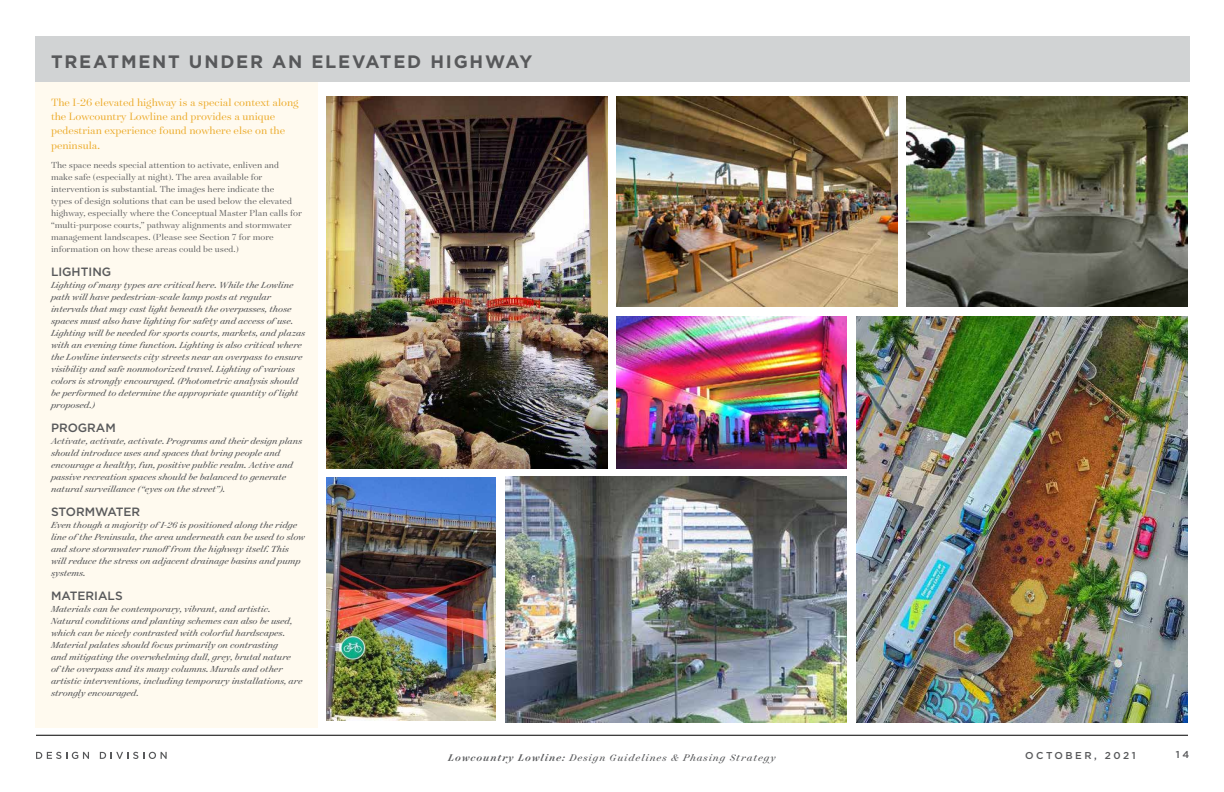
<style>
.page{position:relative;width:1224px;height:792px;background:#fff}
.page>*{position:absolute;margin:0;border:0;box-sizing:border-box;transform-origin:0 0}
.t1{font:700 18px "Gotham";letter-spacing:.1em;color:#58595b}
.t2{font:300 12px/14.4px "Surveyor Display";color:#eba721}
.t3{font:500 12px "Gotham";color:#58595b}
.t4{font:italic 11px "Surveyor Display";letter-spacing:.09em;color:#58595b}
.t5{font:italic 10px/12px "Surveyor Display";color:#58595b}
.t6{font:300 10px/12px "Surveyor Display";color:#58595b}
.t7{font:500 10px "Gotham";letter-spacing:.25em;color:#58595b}
.s1{font-weight:500}
</style>
<div class="page">
<div style="left:35px;top:36px;width:282px;height:692px;background:#fffaef"></div>
<div style="left:35px;top:36px;width:1154px;height:45px;background:#d1d3d4"></div>
<img style="left:616px;top:96px;width:282px;height:211px">
<img style="left:907px;top:96px;width:280px;height:211px">
<img style="left:616px;top:317px;width:230px;height:152px">
<img style="left:326px;top:478px;width:169px;height:243px">
<img style="left:506px;top:476px;width:341px;height:246px">
<img style="left:857px;top:317px;width:330px;height:405px">
<img style="left:326px;top:96px;width:282px;height:373px">
<svg style="left:36px;top:752px;width:53px;height:7px"></svg>
<svg style="left:100px;top:752px;width:67px;height:7px"></svg>
<hr style="left:36px;top:735px;width:1152px;height:1px;background:#000">
<h1 class="t1" style="left:51px;top:50px;width:483px">TREATMENT UNDER AN ELEVATED HIGHWAY</h1>
<p class="t2" style="left:51px;top:94px;width:249px">The I-26 elevated highway is a special context along the Lowcountry Lowline and provides a unique pedestrian experience found nowhere else on the peninsula.</p>
<p class="t6" style="left:51px;top:159px;width:252px">The space needs special attention to activate, enliven and make safe (especially at night). The area available for intervention is substantial. The images here indicate the<br>types of design solutions that can be used below the elevated highway, especially where the Conceptual Master Plan calls for “multi-purpose courts,” pathway alignments and stormwater management landscapes. (Please see Section 7 for more information on how these areas could be used.)</p>
<p class="t3" style="left:51px;top:264px;width:62px">LIGHTING</p>
<p class="t5" style="left:51px;top:278px;width:256px">Lighting of many types are critical here. While the Lowline path will have pedestrian-scale lamp posts at regular intervals that may cast light beneath the overpasses, those spaces must also have lighting for safety and access of use.<br>Lighting will be needed for sports courts, markets, and plazas with an evening time function. Lighting is also critical where the Lowline intersects city streets near an overpass to ensure visibility and safe nonmotorized travel. Lighting of various colors is strongly encouraged. (Photometric analysis should be performed to determine the appropriate quantity of light proposed.)</p>
<p class="t3" style="left:51px;top:420px;width:66px">PROGRAM</p>
<p class="t5" style="left:51px;top:434px;width:253px">Activate, activate, activate. Programs and their design plans should introduce uses and spaces that bring people and encourage a healthy, fun, positive public realm. Active and passive recreation spaces should be balanced to generate natural surveillance (“eyes on the street”).</p>
<p class="t3" style="left:51px;top:504px;width:91px">STORMWATER</p>
<p class="t5" style="left:51px;top:518px;width:256px">Even though a majority of I-26 is positioned along the ridge line of the Peninsula, the area underneath can be used to slow and store stormwater runoff from the highway itself. This will reduce the stress on adjacent drainage basins and pump systems.</p>
<p class="t3" style="left:51px;top:588px;width:73px">MATERIALS</p>
<p class="t5" style="left:51px;top:602px;width:253px">Materials can be contemporary, vibrant, and artistic.<br>Natural conditions and planting schemes can also be used, which can be nicely contrasted with colorful hardscapes.<br>Material palates should focus primarily on contrasting<br>and mitigating the overwhelming dull, grey, brutal nature<br>of the overpass and its many columns. Murals and other artistic interventions, including temporary installations, are strongly encouraged.</p>
<p class="t4" style="left:448px;top:750px;width:329px"><span class="s1">Lowcountry Lowline:</span> Design Guidelines &amp; Phasing Strategy</p>
<p class="t7" style="left:1025px;top:749px;width:112px">OCTOBER, 2021</p>
<p class="t7" style="left:1176px;top:748px;width:15px">14</p>
</div>
